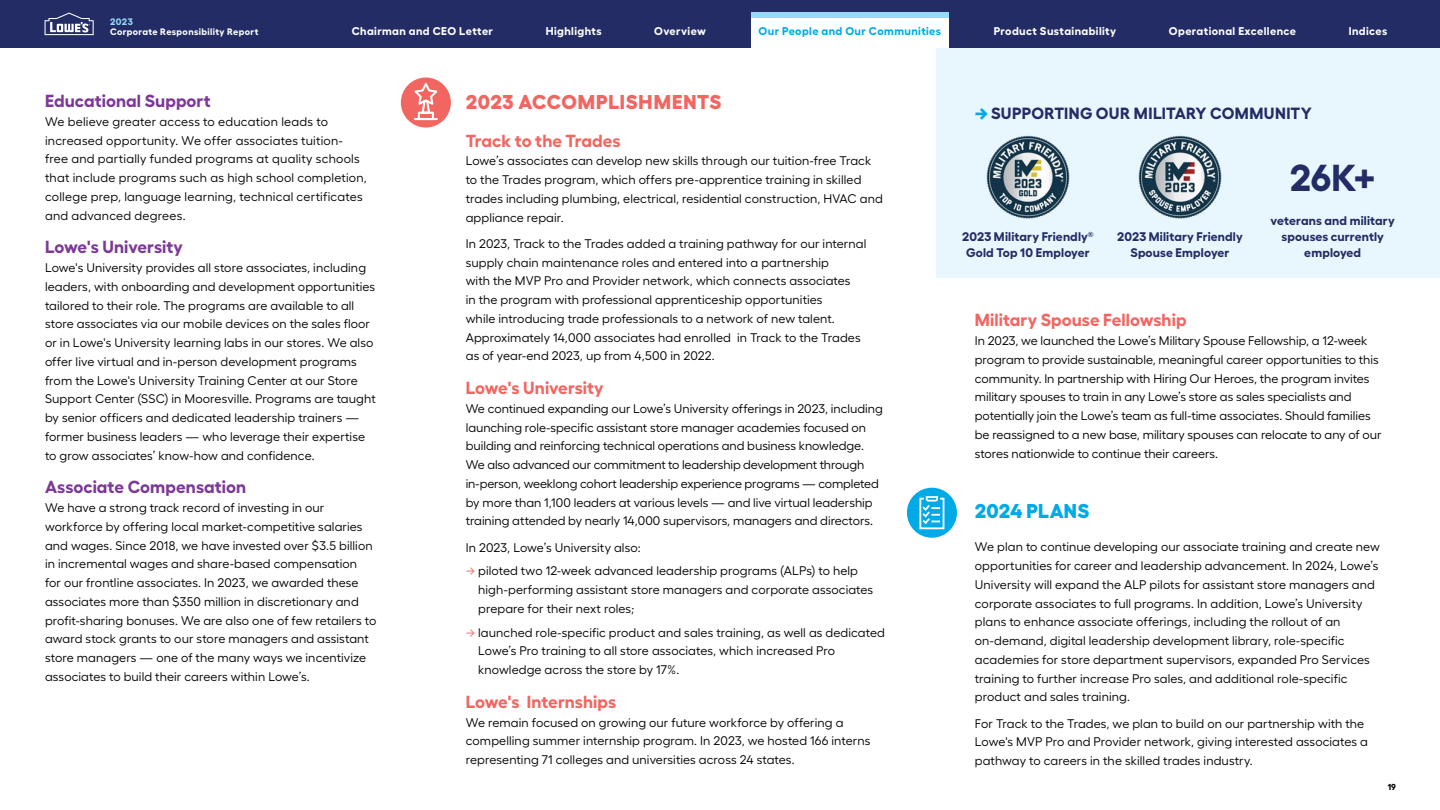
<style>
.page{position:relative;width:1440px;height:810px;background:#fff}
.page>*{position:absolute;margin:0;border:0;box-sizing:border-box;transform-origin:0 0}
.t1{font:700 37.5px "Fellix";color:#232c64}
.t2{font:800 20px "Fellix";letter-spacing:.03em;color:#f16661}
.t3{font:800 20px "Fellix";letter-spacing:.01em;color:#00aae7}
.t4{font:700 17.5px "Fellix";color:#f16661}
.t5{font:700 17.5px "Fellix";letter-spacing:.005em;color:#7c3996}
.t6{font:700 16.25px "Fellix";letter-spacing:.02em;color:#232c64}
.t7{font:12.5px/18.8px "Fellix";letter-spacing:.005em;color:#000}
.t8{font:700 12.5px/16.2px "Fellix";letter-spacing:.01em;color:#232c64;text-align:center}
.t9{font:700 11.25px "Fellix";letter-spacing:.035em;color:#fff}
.t10{font:700 11.25px "Fellix";letter-spacing:.035em;color:#00aae7}
.t11{font:700 9.38px "Fellix";letter-spacing:.04em;color:#fff}
.t12{font:700 9.38px "Fellix";color:#97daf8}
.t13{font:700 8.75px "Fellix";color:#000}
.s1{color:#f16661}
.s2{font-weight:900;color:#00aae7}
</style>
<div class="page">
<div style="left:937px;top:35px;width:503px;height:243px;background:#e8f6fd"></div>
<img style="left:986px;top:135px;width:84px;height:84px">
<img style="left:1138px;top:135px;width:84px;height:84px">
<div style="left:401px;top:78px;width:50px;height:50px;background:#f16661;border-radius:50%"></div>
<svg style="left:411px;top:81px;width:30px;height:40px"></svg>
<div style="left:907px;top:488px;width:50px;height:50px;background:#00aae7;border-radius:50%"></div>
<svg style="left:919px;top:496px;width:26px;height:34px"></svg>
<div style="left:0;top:0;width:1440px;height:48px;background:#232c64"></div>
<div style="left:751px;top:13px;width:198px;height:35px;background:#fff"></div>
<div style="left:751px;top:13px;width:198px;height:5px;background:#97daf8"></div>
<svg style="left:45px;top:13px;width:49px;height:22px"></svg>
<p class="t12" style="left:110px;top:14px;width:24px">2023</p>
<p class="t11" style="left:110px;top:24px;width:150px">Corporate Responsibility Report</p>
<p class="t9" style="left:352px;top:22px;width:143px">Chairman and CEO Letter</p>
<p class="t9" style="left:546px;top:22px;width:57px">Highlights</p>
<p class="t9" style="left:654px;top:22px;width:53px">Overview</p>
<p class="t10" style="left:759px;top:22px;width:184px">Our People and Our Communities</p>
<p class="t9" style="left:994px;top:22px;width:124px">Product Sustainability</p>
<p class="t9" style="left:1169px;top:22px;width:129px">Operational Excellence</p>
<p class="t9" style="left:1349px;top:22px;width:40px">Indices</p>
<h3 class="t5" style="left:45px;top:87px;width:167px">Educational Support</h3>
<p class="t7" style="left:45px;top:111px;width:323px">We believe greater access to education leads to increased opportunity. We offer associates tuition&shy;free and partially funded programs at quality schools that include programs such as high school completion, college prep, language learning, technical certificates and advanced degrees.</p>
<h3 class="t5" style="left:45px;top:233px;width:139px">Lowe's University</h3>
<p class="t7" style="left:45px;top:257px;width:332px">Lowe's University provides all store associates, including leaders, with onboarding and development opportunities tailored to their role. The programs are available to all store associates via our mobile devices on the sales floor or in Lowe's University learning labs in our stores. We also offer live virtual and in-person development programs from the Lowe's University Training Center at our Store Support Center (SSC) in Mooresville. Programs are taught by senior officers and dedicated leadership trainers — former business leaders — who leverage their expertise to grow associates’ know-how and confidence.</p>
<h3 class="t5" style="left:45px;top:473px;width:203px">Associate Compensation</h3>
<p class="t7" style="left:45px;top:497px;width:333px">We have a strong track record of investing in our workforce by offering local market-competitive salaries and wages. Since 2018, we have invested over $3.5 billion in incremental wages and share-based compensation<br>for our frontline associates. In 2023, we awarded these associates more than $350 million in discretionary and profit-sharing bonuses. We are also one of few retailers to award stock grants to our store managers and assistant store managers — one of the many ways we incentivize associates to build their careers within Lowe’s.</p>
<h2 class="t2" style="left:466px;top:86px;width:257px">2023 ACCOMPLISHMENTS</h2>
<h3 class="t4" style="left:466px;top:126px;width:156px">Track to the Trades</h3>
<p class="t7" style="left:466px;top:150px;width:419px">Lowe’s associates can develop new skills through our tuition-free Track to the Trades program, which offers pre-apprentice training in skilled trades including plumbing, electrical, residential construction, HVAC and appliance repair.</p>
<p class="t7" style="left:466px;top:233px;width:402px">In 2023, Track to the Trades added a training pathway for our internal supply chain maintenance roles and entered into a partnership<br>with the MVP Pro and Provider network, which connects associates<br>in the program with professional apprenticeship opportunities<br>while introducing trade professionals to a network of new talent.<br>Approximately 14,000 associates had enrolled in Track to the Trades as of year-end 2023, up from 4,500 in 2022.</p>
<h3 class="t4" style="left:466px;top:374px;width:139px">Lowe's University</h3>
<p class="t7" style="left:466px;top:398px;width:419px">We continued expanding our Lowe’s University offerings in 2023, including launching role-specific assistant store manager academies focused on building and reinforcing technical operations and business knowledge.<br>We also advanced our commitment to leadership development through in-person, weeklong cohort leadership experience programs — completed by more than 1,100 leaders at various levels — and live virtual leadership training attended by nearly 14,000 supervisors, managers and directors.</p>
<p class="t7" style="left:466px;top:536px;width:176px">In 2023, Lowe’s University also:</p>
<p class="t7" style="left:478px;top:560px;width:397px;text-indent:-12px"><span class="s1">→</span> piloted two 12-week advanced leadership programs (ALPs) to help high-performing assistant store managers and corporate associates prepare for their next roles;</p>
<p class="t7" style="left:478px;top:621px;width:408px;text-indent:-12px"><span class="s1">→</span> launched role-specific product and sales training, as well as dedicated<br>Lowe’s Pro training to all store associates, which increased Pro knowledge across the store by 17%.</p>
<h3 class="t4" style="left:466px;top:688px;width:152px">Lowe's Internships</h3>
<p class="t7" style="left:466px;top:711px;width:406px">We remain focused on growing our future workforce by offering a compelling summer internship program. In 2023, we hosted 166 interns representing 71 colleges and universities across 24 states.</p>
<h3 class="t6" style="left:975px;top:100px;width:339px"><span class="s2">→</span> SUPPORTING OUR MILITARY COMMUNITY</h3>
<p class="t8" style="left:962px;top:227px;width:133px">2023 Military Friendly<sup>®<br></sup>Gold Top 10 Employer</p>
<p class="t8" style="left:1117px;top:227px;width:127px">2023 Military Friendly<br>Spouse Employer</p>
<h1 class="t1" style="left:1290px;top:148px;width:88px">26K+</h1>
<p class="t8" style="left:1271px;top:211px;width:126px">veterans and military spouses currently employed</p>
<h3 class="t4" style="left:975px;top:306px;width:213px">Military Spouse Fellowship</h3>
<p class="t7" style="left:975px;top:330px;width:408px">In 2023, we launched the Lowe’s Military Spouse Fellowship, a 12-week program to provide sustainable, meaningful career opportunities to this community. In partnership with Hiring Our Heroes, the program invites military spouses to train in any Lowe’s store as sales specialists and potentially join the Lowe’s team as full-time associates. Should families be reassigned to a new base, military spouses can relocate to any of our stores nationwide to continue their careers.</p>
<h2 class="t3" style="left:975px;top:494px;width:116px">2024 PLANS</h2>
<p class="t7" style="left:975px;top:536px;width:407px">We plan to continue developing our associate training and create new opportunities for career and leadership advancement. In 2024, Lowe’s University will expand the ALP pilots for assistant store managers and corporate associates to full programs. In addition, Lowe’s University plans to enhance associate offerings, including the rollout of an on-demand, digital leadership development library, role-specific academies for store department supervisors, expanded Pro Services training to further increase Pro sales, and additional role-specific product and sales training.</p>
<p class="t7" style="left:975px;top:712px;width:395px">For Track to the Trades, we plan to build on our partnership with the<br>Lowe's MVP Pro and Provider network, giving interested associates a pathway to careers in the skilled trades industry.</p>
<p class="t13" style="left:1388px;top:780px;width:10px">19</p>
</div>
